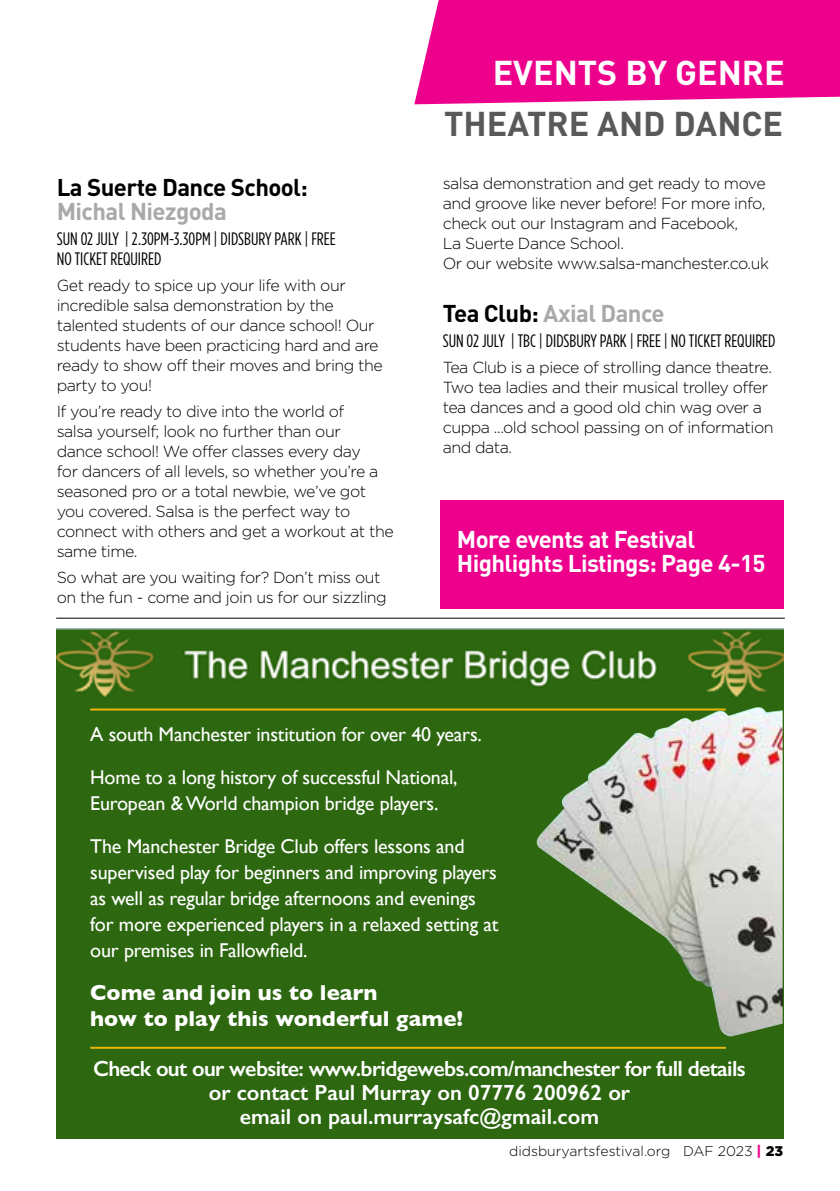
<style>
.page{position:relative;width:840px;height:1191px;background:#fff}
.page>*{position:absolute;margin:0;border:0;box-sizing:border-box;transform-origin:0 0}
.t1{font:700 34px "DIN";color:#58595b}
.t2{font:700 34px "DIN";color:#fff}
.t3{font:700 24px/24px "DIN";letter-spacing:-.025em;color:#fff}
.t4{font:700 24px "DIN";letter-spacing:-.025em;color:#aba8a9}
.t5{font:700 24px "DIN";letter-spacing:-.025em;color:#000}
.t6{font:600 22px/24px "Gill Sans";color:#fff;text-align:center}
.t7{font:700 22px/26px "Gill Sans";color:#fff}
.t8{font:20px/26px "Gill Sans";letter-spacing:-.01em;color:#fff}
.t9{font:condensed 18px/20px "Gotham HTF";color:#000}
.t10{font:300 16px/20px "Gotham HTF";letter-spacing:-.03em;color:#000}
.t11{font:300 14px "Gotham HTF";color:#000}
.s1{color:#000}
.s2{font-weight:900;color:#ec008c}
.s3{font-weight:900}
</style>
<div class="page">
<div style="left:56px;top:628px;width:726px;height:510px;background:#2d6710"></div>
<img style="left:56px;top:628px;width:726px;height:69px">
<img style="left:532px;top:707px;width:250px;height:329px">
<hr style="left:90px;top:1046px;width:635px;height:2px;background:#ebb70c">
<hr style="left:90px;top:708px;width:635px;height:2px;background:#ebb70c">
<div style="left:414px;top:0;width:425px;height:104px;background:#ec008c"></div>
<div style="left:439px;top:500px;width:343px;height:108px;background:#ec008c"></div>
<hr style="left:56px;top:618px;width:728px;height:1px;background:#000">
<h2 class="t5" style="left:57px;top:171px;width:252px">La Suerte Dance School:</h2>
<h2 class="t4" style="left:57px;top:195px;width:171px">Michal Niezgoda</h2>
<p class="t9" style="left:57px;top:229px;width:280px">SUN 02 JULY | 2.30PM-3.30PM | DIDSBURY PARK | FREE<br>NO TICKET REQUIRED</p>
<p class="t10" style="left:57px;top:275px;width:327px">Get ready to spice up your life with our incredible salsa demonstration by the talented students of our dance school! Our students have been practicing hard and are ready to show off their moves and bring the party to you!</p>
<p class="t10" style="left:57px;top:401px;width:338px">If you’re ready to dive into the world of<br>salsa yourself; look no further than our<br>dance school! We offer classes every day<br>for dancers of all levels, so whether you’re a seasoned pro or a total newbie, we’ve got you covered. Salsa is the perfect way to connect with others and get a workout at the same time.</p>
<p class="t10" style="left:57px;top:567px;width:331px">So what are you waiting for? Don’t miss out on the fun - come and join us for our sizzling</p>
<h1 class="t2" style="left:492px;top:50px;width:293px">EVENTS BY GENRE</h1>
<h1 class="t1" style="left:444px;top:101px;width:340px">THEATRE AND DANCE</h1>
<p class="t10" style="left:442px;top:173px;width:328px">salsa demonstration and get ready to move and groove like never before! For more info, check out our Instagram and Facebook,<br>La Suerte Dance School.<br>Or our website www.salsa-manchester.co.uk</p>
<h2 class="t4" style="left:442px;top:297px;width:223px"><span class="s1">Tea Club:</span> Axial Dance</h2>
<p class="t9" style="left:442px;top:331px;width:334px">SUN 02 JULY | TBC | DIDSBURY PARK | FREE | NO TICKET REQUIRED</p>
<p class="t10" style="left:442px;top:357px;width:332px">Tea Club is a piece of strolling dance theatre.<br>Two tea ladies and their musical trolley offer tea dances and a good old chin wag over a cuppa ...old school passing on of information and data.</p>
<h2 class="t3" style="left:456px;top:526px;width:310px">More events at Festival<br>Highlights Listings: Page 4-15</h2>
<p class="t8" style="left:90px;top:713px;width:393px;line-height:43px">A south Manchester institution for over 40 years.<br>Home to a long history of successful National,</p>
<p class="t8" style="left:90px;top:782px;width:375px;line-height:43px">European &amp; World champion bridge players.<br>The Manchester Bridge Club offers lessons and</p>
<p class="t8" style="left:90px;top:859px;width:409px">supervised play for beginners and improving players as well as regular bridge afternoons and evenings for more experienced players in a relaxed setting at our premises in Fallowfield.</p>
<h3 class="t7" style="left:90px;top:979px;width:374px">Come and join us to learn<br>how to play this wonderful game!</h3>
<h3 class="t6" style="left:93px;top:1056px;width:654px">Check out our website: www.bridgewebs.com/manchester for full details or contact Paul Murray on 07776 200962 or<br>email on paul.murraysafc@gmail.com</h3>
<p class="t11" style="left:509px;top:1143px;width:275px">didsburyartsfestival.org DAF 2023 <span class="s2">|</span> <span class="s3">23</span></p>
</div>
